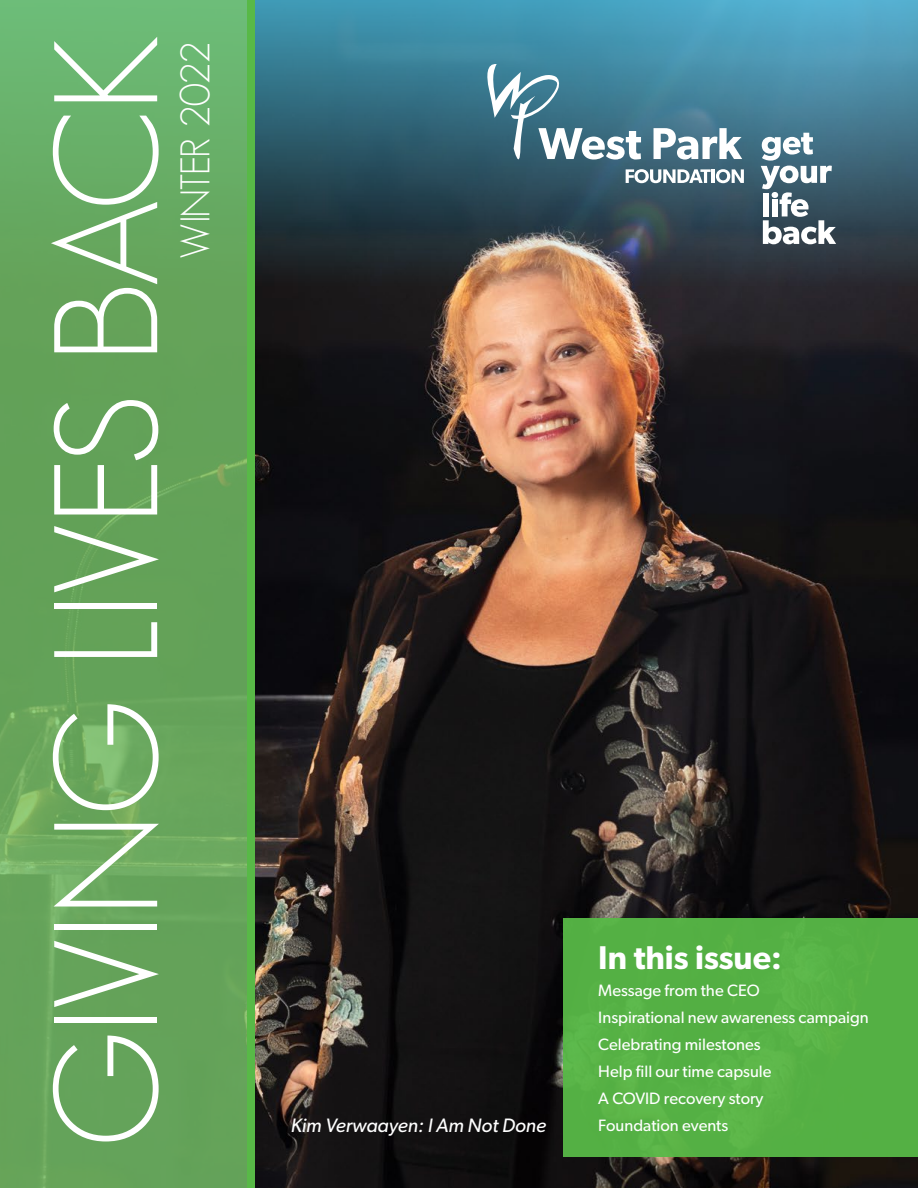
<style>
.page{position:relative;width:918px;height:1188px;background:#fff}
.page>*{position:absolute;margin:0;border:0;box-sizing:border-box;transform-origin:0 0}
.t1{font:300 144.15px "Geosans";letter-spacing:-.03em;color:#fff}
.t2{font:300 40.5px "Geosans";letter-spacing:-.045em;color:#fff}
.t3{font:600 33px "Gibson";color:#fff}
.qreen_quote{font:italic 19.5px "Gibson";color:#fff}
.t4{font:16.5px "Gibson";color:#fff}
</style>
<div class="page">
<img style="left:255px;top:285px;width:663px;height:903px">
<svg style="left:255px;top:0;width:663px;height:285px;background:#3c6778"></svg>
<svg style="left:0;top:0;width:247px;height:1188px;background:#66a65d"></svg>
<div style="left:247px;top:0;width:8px;height:1188px;background:#58b947"></div>
<svg style="left:761px;top:133px;width:75px;height:111px"></svg>
<svg style="left:486px;top:63px;width:258px;height:120px;background:#5d8a9c"></svg>
<div style="left:564px;top:918px;width:354px;height:238px;background:#54b044"></div>
<p class="t1" style="left:27px;top:1149px;width:1115px;rotate:-90deg">GIVING LIVES BACK</p>
<p class="t2" style="left:173px;top:259px;width:218px;rotate:-90deg">WINTER 2022</p>
<p class="qreen_quote" style="left:291px;top:1114px;width:257px">Kim Verwaayen: I Am Not Done</p>
<p class="t3" style="left:598px;top:938px;width:185px">In this issue:</p>
<p class="t4" style="left:598px;top:980px;width:163px">Message from the CEO</p>
<p class="t4" style="left:598px;top:1007px;width:272px">Inspirational new awareness campaign</p>
<p class="t4" style="left:598px;top:1034px;width:164px">Celebrating milestones</p>
<p class="t4" style="left:598px;top:1061px;width:175px">Help fill our time capsule</p>
<p class="t4" style="left:598px;top:1088px;width:167px">A COVID recovery story</p>
<p class="t4" style="left:598px;top:1115px;width:131px">Foundation events</p>
</div>
